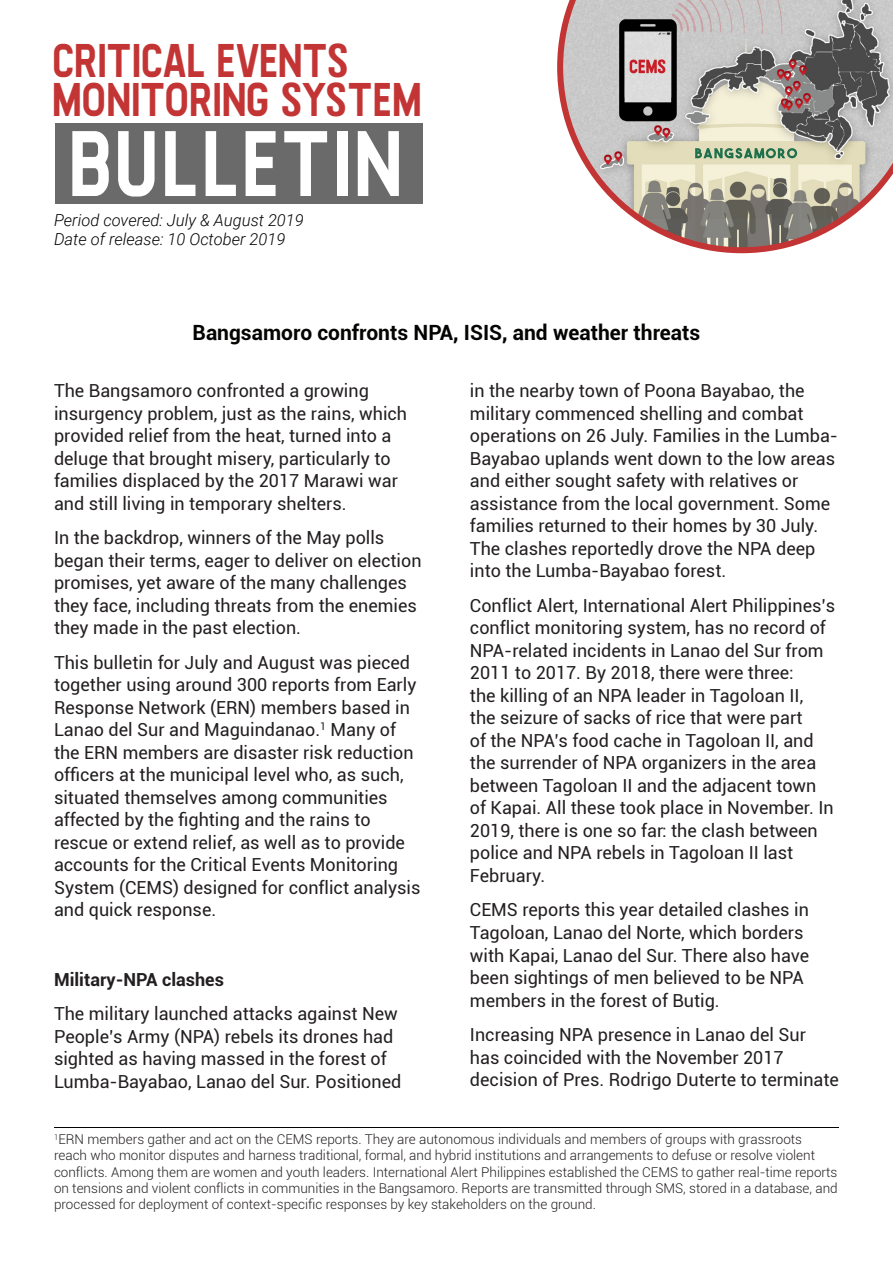
<style>
.page{position:relative;width:893px;height:1263px;background:#fff}
.page>*{position:absolute;margin:0;border:0;box-sizing:border-box;transform-origin:0 0}
.t1{font:82.5px "Highstories Sans";letter-spacing:.065em;color:#fff}
.t2{font:42px/39px "Highstories Sans";letter-spacing:.025em;color:#c23534}
.t3{font:700 21px "Roboto";color:#040503}
.t4{font:18px/22.5px "Roboto";color:#231f20}
.t5{font:700 18px "Roboto";color:#231f20}
.t6{font:italic 300 16.5px "Roboto";color:#040503}
.t7{font:300 13.5px/16.2px "Roboto";color:#231f20}
</style>
<div class="page">
<svg style="left:557px;top:0;width:336px;height:253px"></svg>
<div style="left:55px;top:124px;width:367px;height:80px;background:#696a69"></div>
<hr style="left:54px;top:1127px;width:785px;height:1px;background:#040503">
<p class="t2" style="left:54px;top:43px;width:370px">CRITICAL EVENTS<br>MONITORING SYSTEM</p>
<p class="t1" style="left:72px;top:115px;width:332px">BULLETIN</p>
<p class="t6" style="left:54px;top:208px;width:251px">Period covered: July &amp; August 2019</p>
<p class="t6" style="left:54px;top:228px;width:233px">Date of release: 10 October 2019</p>
<p class="t3" style="left:193px;top:318px;width:509px">Bangsamoro confronts NPA, ISIS, and weather threats</p>
<p class="t4" style="left:54px;top:379px;width:355px">The Bangsamoro confronted a growing insurgency problem, just as the rains, which provided relief from the heat, turned into a deluge that brought misery, particularly to families displaced by the 2017 Marawi war and still living in temporary shelters.</p>
<p class="t4" style="left:54px;top:526px;width:369px">In the backdrop, winners of the May polls began their terms, eager to deliver on election promises, yet aware of the many challenges they face, including threats from the enemies they made in the past election.</p>
<p class="t4" style="left:54px;top:651px;width:368px">This bulletin for July and August was pieced together using around 300 reports from Early Response Network (ERN) members based in Lanao del Sur and Maguindanao.<sup>1</sup> Many of the ERN members are disaster risk reduction officers at the municipal level who, as such, situated themselves among communities affected by the fighting and the rains to rescue or extend relief, as well as to provide accounts for the Critical Events Monitoring System (CEMS) designed for conflict analysis and quick response.</p>
<p class="t4" style="left:470px;top:379px;width:370px">in the nearby town of Poona Bayabao, the military commenced shelling and combat operations on 26 July. Families in the Lumba-Bayabao uplands went down to the low areas and either sought safety with relatives or assistance from the local government. Some families returned to their homes by 30 July.<br>The clashes reportedly drove the NPA deep into the Lumba-Bayabao forest.</p>
<p class="t4" style="left:470px;top:594px;width:367px">Conflict Alert, International Alert Philippines’s conflict monitoring system, has no record of NPA-related incidents in Lanao del Sur from 2011 to 2017. By 2018, there were three:<br>the killing of an NPA leader in Tagoloan II,<br>the seizure of sacks of rice that were part<br>of the NPA’s food cache in Tagoloan II, and the surrender of NPA organizers in the area between Tagoloan II and the adjacent town of Kapai. All these took place in November. In 2019, there is one so far: the clash between police and NPA rebels in Tagoloan II last February.</p>
<p class="t4" style="left:470px;top:898px;width:341px">CEMS reports this year detailed clashes in Tagoloan, Lanao del Norte, which borders with Kapai, Lanao del Sur. There also have been sightings of men believed to be NPA members in the forest of Butig.</p>
<p class="t4" style="left:470px;top:1023px;width:370px">Increasing NPA presence in Lanao del Sur has coincided with the November 2017 decision of Pres. Rodrigo Duterte to terminate</p>
<p class="t5" style="left:54px;top:966px;width:171px">Military-NPA clashes</p>
<p class="t4" style="left:54px;top:1002px;width:349px">The military launched attacks against New People’s Army (NPA) rebels its drones had sighted as having massed in the forest of Lumba-Bayabao, Lanao del Sur. Positioned</p>
<p class="t7" style="left:54px;top:1131px;width:785px"><sup>1</sup>ERN members gather and act on the CEMS reports. They are autonomous individuals and members of groups with grassroots reach who monitor disputes and harness traditional, formal, and hybrid institutions and arrangements to defuse or resolve violent conflicts. Among them are women and youth leaders. International Alert Philippines established the CEMS to gather real-time reports on tensions and violent conflicts in communities in the Bangsamoro. Reports are transmitted through SMS, stored in a database, and processed for deployment of context-specific responses by key stakeholders on the ground.</p>
</div>
